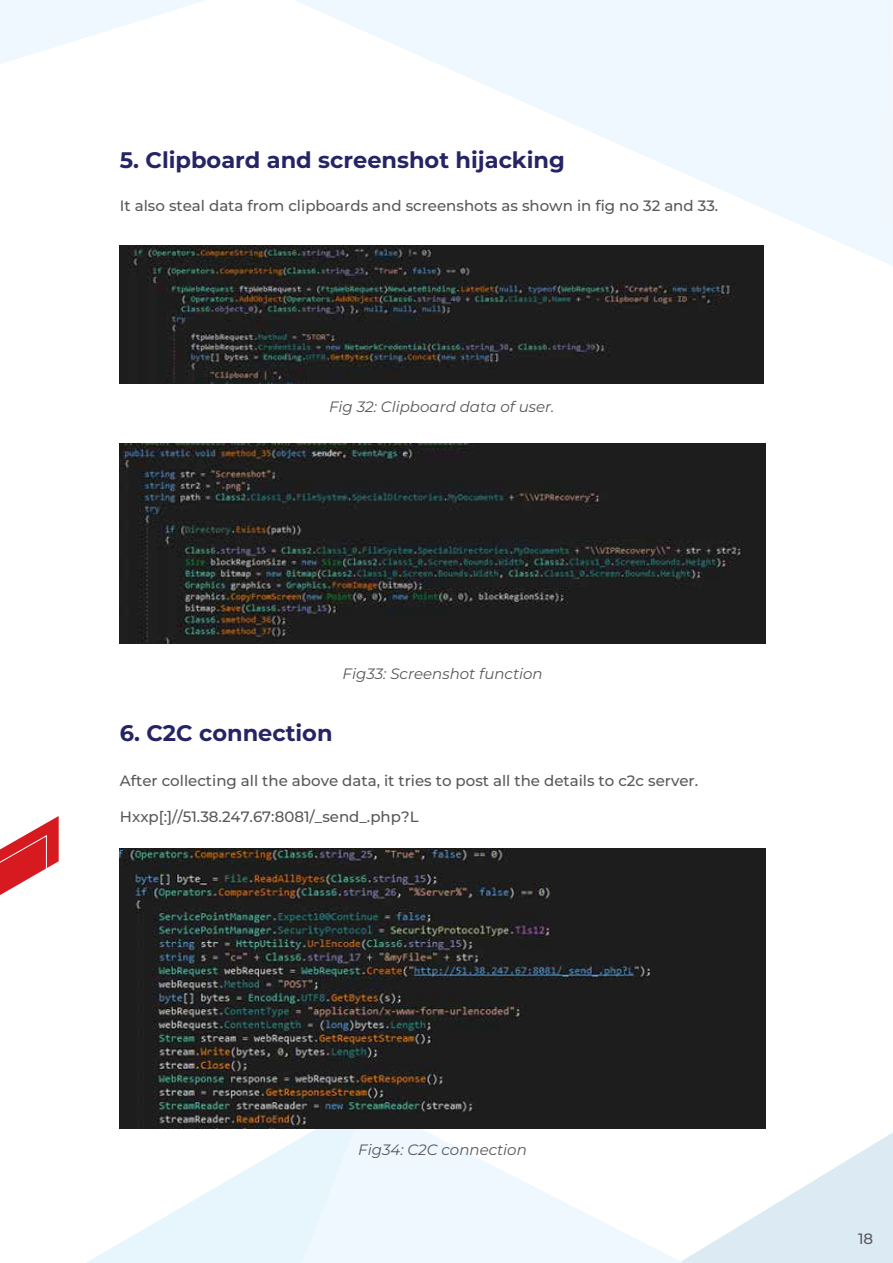
<style>
.page{position:relative;width:893px;height:1263px;background:#fff}
.page>*{position:absolute;margin:0;border:0;box-sizing:border-box;transform-origin:0 0}
.t1{font:700 22.5px "Montserrat";color:#252566}
.t2{font:500 15px "Montserrat";color:#58595b}
.t3{font:italic 15px "Montserrat";color:#58595b}
</style>
<div class="page">
<svg style="left:0;top:0;width:205px;height:64px"></svg>
<svg style="left:295px;top:0;width:598px;height:266px;fill:#eff8ff"></svg>
<svg style="left:0;top:816px;width:59px;height:79px"></svg>
<svg style="left:684px;top:1132px;width:209px;height:131px"></svg>
<svg style="left:365px;top:1129px;width:319px;height:134px;fill:#eff8ff"></svg>
<svg style="left:86px;top:1100px;width:279px;height:163px;fill:#eff8ff"></svg>
<img style="left:120px;top:245px;width:644px;height:139px">
<img style="left:120px;top:444px;width:645px;height:199px">
<img style="left:120px;top:848px;width:645px;height:281px">
<h1 class="t1" style="left:120px;top:143px;width:446px">5. Clipboard and screenshot hijacking</h1>
<p class="t2" style="left:120px;top:196px;width:600px">It also steal data from clipboards and screenshots as shown in fig no 32 and 33.</p>
<p class="t3" style="left:329px;top:396px;width:227px">Fig 32: Clipboard data of user.</p>
<p class="t3" style="left:343px;top:663px;width:202px">Fig33: Screenshot function</p>
<h1 class="t1" style="left:120px;top:716px;width:214px">6. C2C connection</h1>
<p class="t2" style="left:120px;top:770px;width:580px">After collecting all the above data, it tries to post all the details to c2c server.</p>
<p class="t2" style="left:120px;top:806px;width:300px">Hxxp[:]//51.38.247.67:8081/_send_.php?L</p>
<p class="t3" style="left:358px;top:1139px;width:170px">Fig34: C2C connection</p>
<p class="t2" style="left:858px;top:1228px;width:17px">18</p>
</div>
